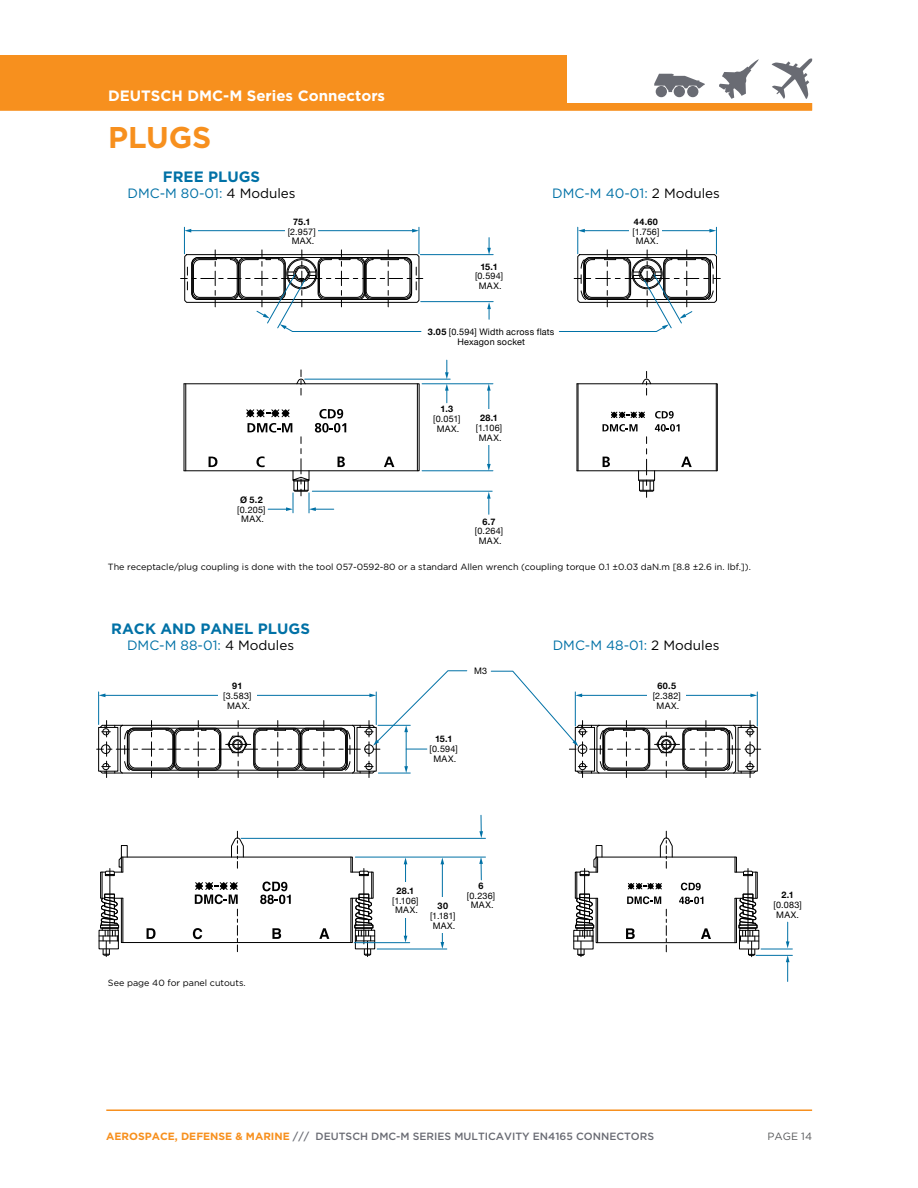
<style>
.page{position:relative;width:918px;height:1188px;background:#fff}
.page>*{position:absolute;margin:0;border:0;box-sizing:border-box;transform-origin:0 0}
.t1{font:700 30px "Gotham";color:#f7901e}
.Name_of_product{font:700 15px "Gotham";color:#fff}
.BLUE_BODY_HEADINGS{font:700 15px "Gotham";color:#0071a6}
.BLUE_BODY_HEADINGS-2{font:13.5px "Gotham";color:#0071a6}
.t2{font:500 10.5px "Gotham";color:#696b73}
.t3{font:10.5px "Gotham";color:#58595b}
.t4{font:9px/9.8px "Helvetica Neue";letter-spacing:.025em;color:#000;text-align:center}
.wymiary{font:9px "Gotham";color:#000}
.s1{color:#000}
.s2{font-weight:700}
.s3{font-weight:700;color:#f7901e}
</style>
<div class="page">
<div style="left:0;top:55px;width:567px;height:53px;background:#f7901e"></div>
<hr style="left:106px;top:1109px;width:706px;height:2px;background:#f7901e">
<svg style="left:772px;top:58px;width:41px;height:41px"></svg>
<svg style="left:719px;top:59px;width:40px;height:40px"></svg>
<div style="left:674px;top:86px;width:11px;height:11px;background:#696b73;border-radius:50%"></div>
<div style="left:687px;top:86px;width:11px;height:11px;background:#696b73;border-radius:50%"></div>
<svg style="left:654px;top:74px;width:51px;height:18px"></svg>
<div style="left:656px;top:86px;width:11px;height:11px;background:#696b73;border-radius:50%"></div>
<div style="left:0;top:103px;width:812px;height:8px;background:#f7901e"></div>
<svg style="left:209px;top:457px;width:8px;height:10px"></svg>
<svg style="left:384px;top:457px;width:10px;height:10px"></svg>
<svg style="left:296px;top:370px;width:10px;height:25px"></svg>
<hr style="left:417px;top:384px;width:1px;height:87px;background:#000">
<hr style="left:185px;top:384px;width:1px;height:87px;background:#000">
<hr style="left:184px;top:384px;width:1px;height:87px;background:#000">
<div style="left:577px;top:383px;width:141px;height:88px;border:1px solid #000"></div>
<svg style="left:641px;top:371px;width:11px;height:24px"></svg>
<hr style="left:716px;top:384px;width:1px;height:87px;background:#000">
<hr style="left:578px;top:384px;width:1px;height:87px;background:#000">
<hr style="left:577px;top:384px;width:1px;height:87px;background:#000">
<svg style="left:603px;top:411px;width:89px;height:86px"></svg>
<hr style="left:420px;top:254px;width:73px;height:1px;background:#0071a6">
<svg style="left:487px;top:302px;width:4px;height:17px"></svg>
<svg style="left:487px;top:238px;width:4px;height:17px"></svg>
<hr style="left:421px;top:301px;width:72px;height:1px;background:#0071a6">
<svg style="left:445px;top:360px;width:4px;height:43px"></svg>
<hr style="left:489px;top:389px;width:1px;height:76px;background:#0071a6">
<svg style="left:487px;top:464px;width:4px;height:7px"></svg>
<svg style="left:487px;top:385px;width:4px;height:6px"></svg>
<svg style="left:246px;top:409px;width:100px;height:104px"></svg>
<hr style="left:305px;top:379px;width:145px;height:1px;background:#0071a6">
<hr style="left:312px;top:491px;width:180px;height:1px;background:#0071a6">
<hr style="left:422px;top:384px;width:71px;height:1px;background:#0071a6">
<hr style="left:422px;top:471px;width:71px;height:1px;background:#0071a6">
<svg style="left:559px;top:227px;width:161px;height:105px"></svg>
<svg style="left:181px;top:227px;width:242px;height:105px"></svg>
<svg style="left:487px;top:492px;width:4px;height:22px"></svg>
<hr style="left:487px;top:410px;width:4px;height:35px;background:#fff">
<hr style="left:285px;top:229px;width:33px;height:4px;background:#fff">
<hr style="left:630px;top:229px;width:32px;height:4px;background:#fff">
<svg style="left:701px;top:928px;width:10px;height:11px"></svg>
<svg style="left:628px;top:883px;width:34px;height:7px"></svg>
<svg style="left:626px;top:896px;width:41px;height:56px"></svg>
<svg style="left:679px;top:897px;width:24px;height:7px"></svg>
<svg style="left:681px;top:883px;width:20px;height:7px"></svg>
<div style="left:573px;top:930px;width:21px;height:19px;border:1px solid #000"></div>
<div style="left:596px;top:898px;width:141px;height:45px;border:1px solid #000"></div>
<svg style="left:659px;top:831px;width:14px;height:37px"></svg>
<svg style="left:272px;top:928px;width:9px;height:11px"></svg>
<svg style="left:147px;top:928px;width:9px;height:11px"></svg>
<svg style="left:319px;top:928px;width:10px;height:11px"></svg>
<svg style="left:193px;top:882px;width:45px;height:70px"></svg>
<svg style="left:260px;top:882px;width:31px;height:22px"></svg>
<div style="left:121px;top:898px;width:232px;height:45px;border:1px solid #000"></div>
<div style="left:121px;top:845px;width:7px;height:13px;border:1px solid #000"></div>
<svg style="left:231px;top:831px;width:13px;height:37px"></svg>
<svg style="left:99px;top:856px;width:24px;height:101px"></svg>
<svg style="left:350px;top:857px;width:25px;height:100px"></svg>
<svg style="left:574px;top:856px;width:24px;height:101px"></svg>
<svg style="left:735px;top:857px;width:24px;height:100px"></svg>
<svg style="left:491px;top:671px;width:270px;height:107px"></svg>
<svg style="left:479px;top:815px;width:4px;height:23px"></svg>
<svg style="left:479px;top:858px;width:4px;height:22px"></svg>
<hr style="left:241px;top:838px;width:245px;height:1px;background:#0071a6">
<hr style="left:355px;top:857px;width:131px;height:1px;background:#0071a6">
<hr style="left:405px;top:863px;width:1px;height:74px;background:#0071a6">
<svg style="left:404px;top:936px;width:3px;height:6px"></svg>
<svg style="left:404px;top:858px;width:3px;height:6px"></svg>
<hr style="left:442px;top:863px;width:1px;height:80px;background:#0071a6">
<svg style="left:441px;top:942px;width:3px;height:7px"></svg>
<svg style="left:441px;top:858px;width:3px;height:6px"></svg>
<hr style="left:354px;top:942px;width:56px;height:1px;background:#0071a6">
<hr style="left:377px;top:949px;width:70px;height:1px;background:#0071a6">
<svg style="left:786px;top:922px;width:4px;height:26px"></svg>
<svg style="left:786px;top:956px;width:4px;height:25px"></svg>
<hr style="left:761px;top:949px;width:31px;height:1px;background:#0071a6">
<hr style="left:756px;top:955px;width:36px;height:1px;background:#0071a6">
<div style="left:647px;top:693px;width:39px;height:5px;background:#fff"></div>
<svg style="left:97px;top:670px;width:370px;height:108px"></svg>
<div style="left:403px;top:882px;width:5px;height:36px;background:#fff"></div>
<hr style="left:441px;top:897px;width:4px;height:36px;background:#fff">
<p class="Name_of_product" style="left:108px;top:86px;width:279px">DEUTSCH DMC-M Series Connectors</p>
<p class="t1" style="left:108px;top:118px;width:105px">PLUGS</p>
<p class="BLUE_BODY_HEADINGS" style="left:163px;top:166px;width:99px">FREE PLUGS</p>
<p class="BLUE_BODY_HEADINGS-2" style="left:127px;top:185px;width:170px">DMC-M 80-01: <span class="s1">4 Modules</span></p>
<p class="BLUE_BODY_HEADINGS-2" style="left:552px;top:185px;width:169px">DMC-M 40-01: <span class="s1">2 Modules</span></p>
<p class="t4" style="left:288px;top:217px;width:30px"><span class="s2">75.1 </span>[2.957]<br>MAX.</p>
<p class="t4" style="left:632px;top:217px;width:28px"><span class="s2">44.60 </span>[1.756]<br>MAX.</p>
<p class="t4" style="left:475px;top:262px;width:30px"><span class="s2">15.1 </span>[0.594]<br>MAX.</p>
<p class="t4" style="left:428px;top:327px;width:128px"><span class="s2">3.05</span> [0.594] Width across flats<br>Hexagon socket</p>
<p class="t4" style="left:237px;top:495px;width:30px"><span class="s2">Ø 5.2 </span>[0.205]<br>MAX.</p>
<p class="t4" style="left:433px;top:404px;width:29px"><span class="s2">1.3 </span>[0.051]<br>MAX.</p>
<p class="t4" style="left:476px;top:414px;width:28px"><span class="s2">28.1 </span>[1.106]<br>MAX.</p>
<p class="t4" style="left:475px;top:517px;width:30px"><span class="s2">6.7 </span>[0.264]<br>MAX.</p>
<p class="wymiary" style="left:108px;top:561px;width:644px">The receptacle/plug coupling is done with the tool 057-0592-80 or a standard Allen wrench (coupling torque 0.1 ±0.03 daN.m [8.8 ±2.6 in. lbf.]).</p>
<p class="BLUE_BODY_HEADINGS" style="left:111px;top:618px;width:200px">RACK AND PANEL PLUGS</p>
<p class="BLUE_BODY_HEADINGS-2" style="left:127px;top:637px;width:169px">DMC-M 88-01: <span class="s1">4 Modules</span></p>
<p class="t4" style="left:474px;top:666px;width:15px">M3</p>
<p class="BLUE_BODY_HEADINGS-2" style="left:553px;top:637px;width:168px">DMC-M 48-01: <span class="s1">2 Modules</span></p>
<p class="t4" style="left:223px;top:682px;width:30px"><span class="s2">91 </span>[3.583]<br>MAX.</p>
<p class="t4" style="left:653px;top:682px;width:29px"><span class="s2">60.5 </span>[2.382]<br>MAX.</p>
<p class="t4" style="left:430px;top:735px;width:30px"><span class="s2">15.1 </span>[0.594]<br>MAX.</p>
<p class="wymiary" style="left:108px;top:977px;width:139px">See page 40 for panel cutouts.</p>
<p class="t4" style="left:392px;top:886px;width:28px"><span class="s2">28.1 </span>[1.106]<br>MAX.</p>
<p class="t4" style="left:430px;top:901px;width:27px"><span class="s2">30 </span>[1.181]<br>MAX.</p>
<p class="t4" style="left:467px;top:881px;width:30px"><span class="s2">6 </span>[0.236]<br>MAX.</p>
<p class="t4" style="left:774px;top:891px;width:30px"><span class="s2">2.1 </span>[0.083]<br>MAX.</p>
<p class="t2" style="left:106px;top:1129px;width:549px"><span class="s3">AEROSPACE, DEFENSE &amp; MARINE</span> /// DEUTSCH DMC-M SERIES MULTICAVITY EN4165 CONNECTORS</p>
<p class="t3" style="left:768px;top:1129px;width:46px">PAGE 14</p>
</div>
